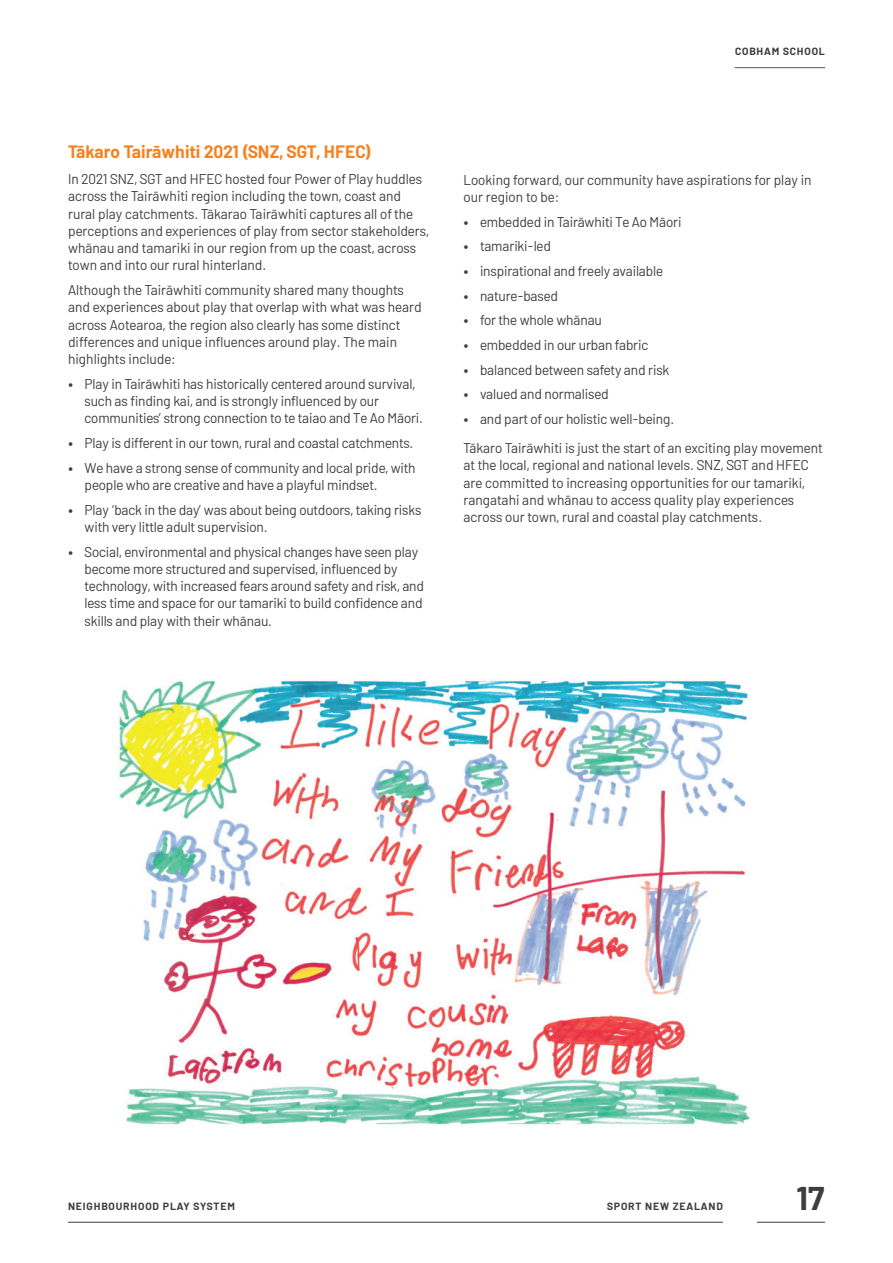
<style>
.page{position:relative;width:893px;height:1263px;background:#fff}
.page>*{position:absolute;margin:0;border:0;box-sizing:border-box;transform-origin:0 0}
.t1{font:700 33px "Barlow";color:#3e3e3f}
.Barlow_Text_Bold_Ora{font:700 18px "Barlow";color:#f58220}
.Barlow_Text{font:14.25px/17.2px "Barlow";letter-spacing:-.01em;color:#3e3e3f}
.t2{font:700 10.5px "Barlow";letter-spacing:.08em;color:#3e3e3f}
.s1{font-weight:700}
</style>
<div class="page">
<img style="left:119px;top:680px;width:633px;height:445px">
<img style="left:655px;top:1022px;width:27px;height:25px">
<img style="left:614px;top:683px;width:131px;height:30px">
<img style="left:613px;top:1032px;width:16px;height:5px">
<img style="left:617px;top:1019px;width:16px;height:5px">
<img style="left:556px;top:1042px;width:95px;height:35px">
<img style="left:491px;top:1071px;width:9px;height:16px">
<svg style="left:435px;top:736px;width:5px;height:9px"></svg>
<svg style="left:390px;top:1086px;width:3px;height:4px"></svg>
<img style="left:354px;top:947px;width:4px;height:19px">
<img style="left:287px;top:683px;width:309px;height:43px">
<img style="left:247px;top:908px;width:6px;height:20px">
<svg style="left:212px;top:1050px;width:9px;height:8px"></svg>
<img style="left:202px;top:901px;width:16px;height:40px">
<img style="left:182px;top:924px;width:11px;height:14px">
<img style="left:225px;top:908px;width:22px;height:23px">
<img style="left:202px;top:912px;width:16px;height:16px">
<svg style="left:263px;top:1067px;width:4px;height:7px"></svg>
<svg style="left:339px;top:1068px;width:5px;height:10px"></svg>
<svg style="left:352px;top:681px;width:3px;height:4px"></svg>
<svg style="left:378px;top:743px;width:5px;height:5px"></svg>
<svg style="left:380px;top:972px;width:6px;height:5px"></svg>
<svg style="left:450px;top:850px;width:2px;height:10px"></svg>
<img style="left:456px;top:737px;width:18px;height:6px">
<svg style="left:469px;top:1068px;width:7px;height:12px"></svg>
<img style="left:469px;top:703px;width:15px;height:7px">
<svg style="left:500px;top:1042px;width:13px;height:12px"></svg>
<svg style="left:509px;top:891px;width:4px;height:3px"></svg>
<svg style="left:542px;top:1026px;width:11px;height:11px"></svg>
<svg style="left:556px;top:817px;width:4px;height:4px"></svg>
<img style="left:591px;top:935px;width:11px;height:15px">
<svg style="left:613px;top:703px;width:9px;height:8px"></svg>
<img style="left:611px;top:940px;width:14px;height:13px">
<svg style="left:616px;top:922px;width:4px;height:5px"></svg>
<svg style="left:690px;top:685px;width:12px;height:8px"></svg>
<hr style="left:68px;top:1222px;width:655px;height:1px;background:#3e3e3f">
<hr style="left:757px;top:1222px;width:68px;height:1px;background:#3e3e3f">
<hr style="left:735px;top:67px;width:90px;height:1px;background:#57585a">
<p class="t2" style="left:735px;top:44px;width:91px">COBHAM SCHOOL</p>
<p class="Barlow_Text_Bold_Ora" style="left:68px;top:139px;width:305px">Tākaro Tairāwhiti 2021 (SNZ, SGT, HFEC)</p>
<p class="Barlow_Text" style="left:68px;top:169px;width:362px">In 2021 SNZ, SGT and HFEC hosted four Power of Play huddles across the Tairāwhiti region including the town, coast and rural play catchments. Tākarao Tairāwhiti captures all of the perceptions and experiences of play from sector stakeholders, whānau and tamariki in our region from up the coast, across town and into our rural hinterland.</p>
<p class="Barlow_Text" style="left:68px;top:280px;width:355px">Although the Tairāwhiti community shared many thoughts and experiences about play that overlap with what was heard across Aotearoa, the region also clearly has some distinct differences and unique influences around play. The main highlights include:</p>
<p class="Barlow_Text" style="left:85px;top:374px;width:340px;text-indent:-17px"><span class="s1">•</span> Play in Tairāwhiti has historically centered around survival, such as finding kai, and is strongly influenced by our communities’ strong connection to te taiao and Te Ao Māori.</p>
<p class="Barlow_Text" style="left:68px;top:433px;width:347px"><span class="s1">•</span> Play is different in our town, rural and coastal catchments.</p>
<p class="Barlow_Text" style="left:85px;top:458px;width:333px;text-indent:-17px"><span class="s1">•</span> We have a strong sense of community and local pride, with people who are creative and have a playful mindset.</p>
<p class="Barlow_Text" style="left:85px;top:500px;width:338px;text-indent:-17px"><span class="s1">•</span> Play ‘back in the day’ was about being outdoors, taking risks with very little adult supervision.</p>
<p class="Barlow_Text" style="left:85px;top:542px;width:341px;text-indent:-17px"><span class="s1">•</span> Social, environmental and physical changes have seen play become more structured and supervised, influenced by technology, with increased fears around safety and risk, and less time and space for our tamariki to build confidence and skills and play with their whānau.</p>
<p class="Barlow_Text" style="left:463px;top:170px;width:350px">Looking forward, our community have aspirations for play in our region to be:</p>
<p class="Barlow_Text" style="left:463px;top:212px;width:219px"><span class="s1">•</span> embedded in Tairāwhiti Te Ao Māori</p>
<p class="Barlow_Text" style="left:463px;top:236px;width:89px"><span class="s1">•</span> tamariki-led</p>
<p class="Barlow_Text" style="left:463px;top:261px;width:201px"><span class="s1">•</span> inspirational and freely available</p>
<p class="Barlow_Text" style="left:463px;top:286px;width:96px"><span class="s1">•</span> nature-based</p>
<p class="Barlow_Text" style="left:463px;top:310px;width:140px"><span class="s1">•</span> for the whole whānau</p>
<p class="Barlow_Text" style="left:463px;top:335px;width:186px"><span class="s1">•</span> embedded in our urban fabric</p>
<p class="Barlow_Text" style="left:463px;top:360px;width:207px"><span class="s1">•</span> balanced between safety and risk</p>
<p class="Barlow_Text" style="left:463px;top:384px;width:147px"><span class="s1">•</span> valued and normalised</p>
<p class="Barlow_Text" style="left:463px;top:409px;width:212px"><span class="s1">•</span> and part of our holistic well-being.</p>
<p class="Barlow_Text" style="left:463px;top:438px;width:361px">Tākaro Tairāwhiti is just the start of an exciting play movement at the local, regional and national levels. SNZ, SGT and HFEC are committed to increasing opportunities for our tamariki, rangatahi and whānau to access quality play experiences across our town, rural and coastal play catchments.</p>
<p class="t2" style="left:68px;top:1198px;width:168px">NEIGHBOURHOOD PLAY SYSTEM</p>
<p class="t2" style="left:607px;top:1198px;width:117px">SPORT NEW ZEALAND</p>
<h1 class="t1" style="left:797px;top:1173px;width:30px">17</h1>
</div>
